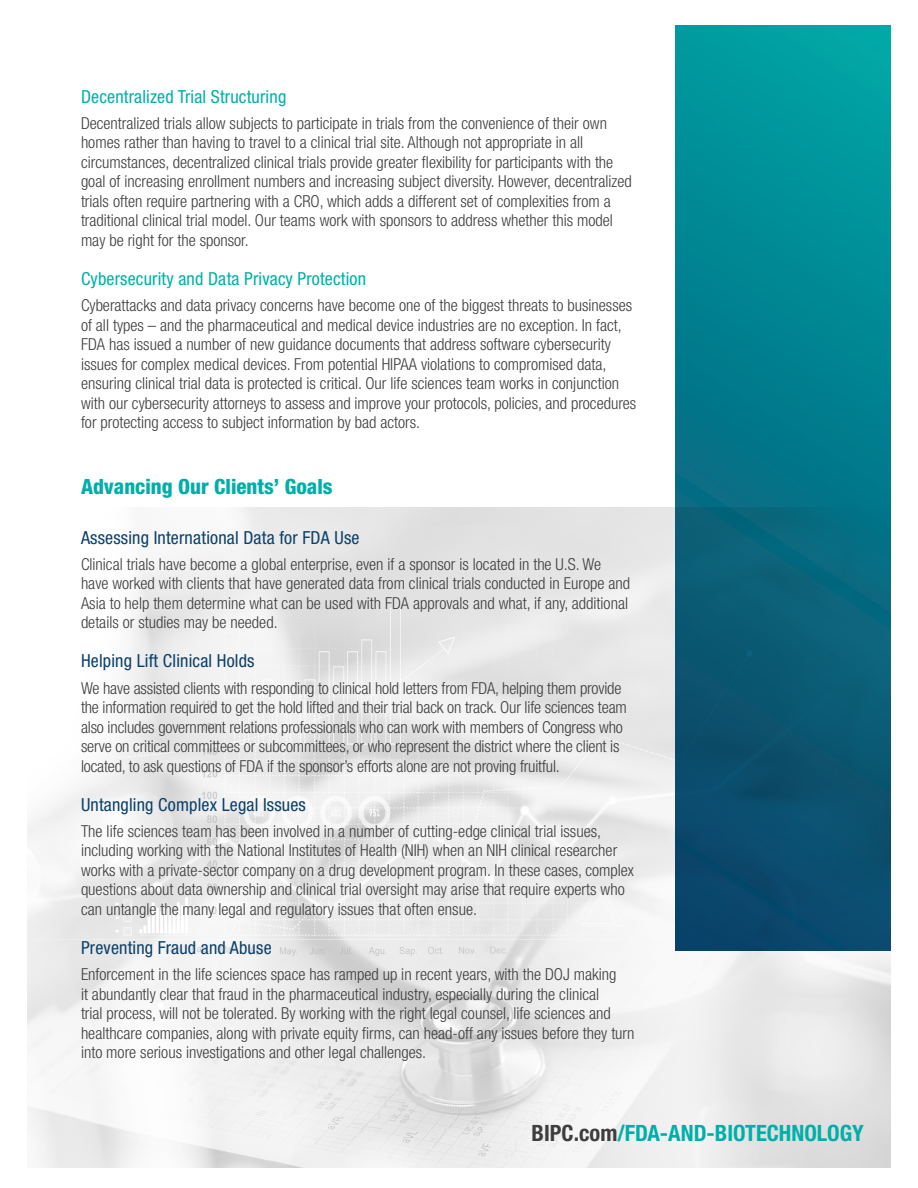
<style>
.page{position:relative;width:918px;height:1188px;background:#fff}
.page>*{position:absolute;margin:0;border:0;box-sizing:border-box;transform-origin:0 0}
.t1{font:700 condensed 22.5px "Helvetica Neue LT Std";color:#00afa9}
.t2{font:800 condensed 21px "Helvetica Neue LT Std";color:#00afa9}
.Header_2{font:condensed 18px "Helvetica Neue LT Std";letter-spacing:.01em;color:#0b406a}
.Header_2-2{font:condensed 18px "Helvetica Neue LT Std";letter-spacing:.01em;color:#00afa9}
.Body{font:300 condensed 16.5px/19.5px "Helvetica Neue LT Std";color:#3e3e3f}
.s1{color:#3e3e3f}
</style>
<div class="page">
<img style="left:27px;top:508px;width:864px;height:660px">
<div style="left:675px;top:26px;width:216px;height:924px;background:linear-gradient(to bottom,#00a2a4,#0d3f65)"></div>
<p class="Header_2-2" style="left:81px;top:86px;width:207px">Decentralized Trial Structuring</p>
<p class="Body" style="left:81px;top:113px;width:552px">Decentralized trials allow subjects to participate in trials from the convenience of their own homes rather than having to travel to a clinical trial site. Although not appropriate in all circumstances, decentralized clinical trials provide greater flexibility for participants with the goal of increasing enrollment numbers and increasing subject diversity. However, decentralized trials often require partnering with a CRO, which adds a different set of complexities from a traditional clinical trial model. Our teams work with sponsors to address whether this model may be right for the sponsor.</p>
<p class="Header_2-2" style="left:81px;top:268px;width:287px">Cybersecurity and Data Privacy Protection</p>
<p class="Body" style="left:81px;top:295px;width:557px">Cyberattacks and data privacy concerns have become one of the biggest threats to businesses of all types – and the pharmaceutical and medical device industries are no exception. In fact, FDA has issued a number of new guidance documents that address software cybersecurity issues for complex medical devices. From potential HIPAA violations to compromised data, ensuring clinical trial data is protected is critical. Our life sciences team works in conjunction with our cybersecurity attorneys to assess and improve your protocols, policies, and procedures for protecting access to subject information by bad actors.</p>
<p class="t2" style="left:81px;top:474px;width:253px">Advancing Our Clients’ Goals</p>
<p class="Header_2" style="left:81px;top:527px;width:280px">Assessing International Data for FDA Use</p>
<p class="Body" style="left:81px;top:554px;width:551px">Clinical trials have become a global enterprise, even if a sponsor is located in the U.S. We have worked with clients that have generated data from clinical trials conducted in Europe and Asia to help them determine what can be used with FDA approvals and what, if any, additional details or studies may be needed.</p>
<p class="Header_2" style="left:81px;top:651px;width:175px">Helping Lift Clinical Holds</p>
<p class="Body" style="left:81px;top:678px;width:547px">We have assisted clients with responding to clinical hold letters from FDA, helping them provide the information required to get the hold lifted and their trial back on track. Our life sciences team also includes government relations professionals who can work with members of Congress who serve on critical committees or subcommittees, or who represent the district where the client is located, to ask questions of FDA if the sponsor’s efforts alone are not proving fruitful.</p>
<p class="Header_2" style="left:81px;top:794px;width:226px">Untangling Complex Legal Issues</p>
<p class="Body" style="left:81px;top:821px;width:555px">The life sciences team has been involved in a number of cutting-edge clinical trial issues, including working with the National Institutes of Health (NIH) when an NIH clinical researcher works with a private-sector company on a drug development program. In these cases, complex questions about data ownership and clinical trial oversight may arise that require experts who can untangle the many legal and regulatory issues that often ensue.</p>
<p class="Header_2" style="left:81px;top:937px;width:192px">Preventing Fraud and Abuse</p>
<p class="Body" style="left:81px;top:964px;width:555px">Enforcement in the life sciences space has ramped up in recent years, with the DOJ making<br>it abundantly clear that fraud in the pharmaceutical industry, especially during the clinical<br>trial process, will not be tolerated. By working with the right legal counsel, life sciences and healthcare companies, along with private equity firms, can head-off any issues before they turn into more serious investigations and other legal challenges.</p>
<p class="t1" style="left:532px;top:1119px;width:334px"><span class="s1">BIPC.com</span>/FDA-AND-BIOTECHNOLOGY</p>
</div>
